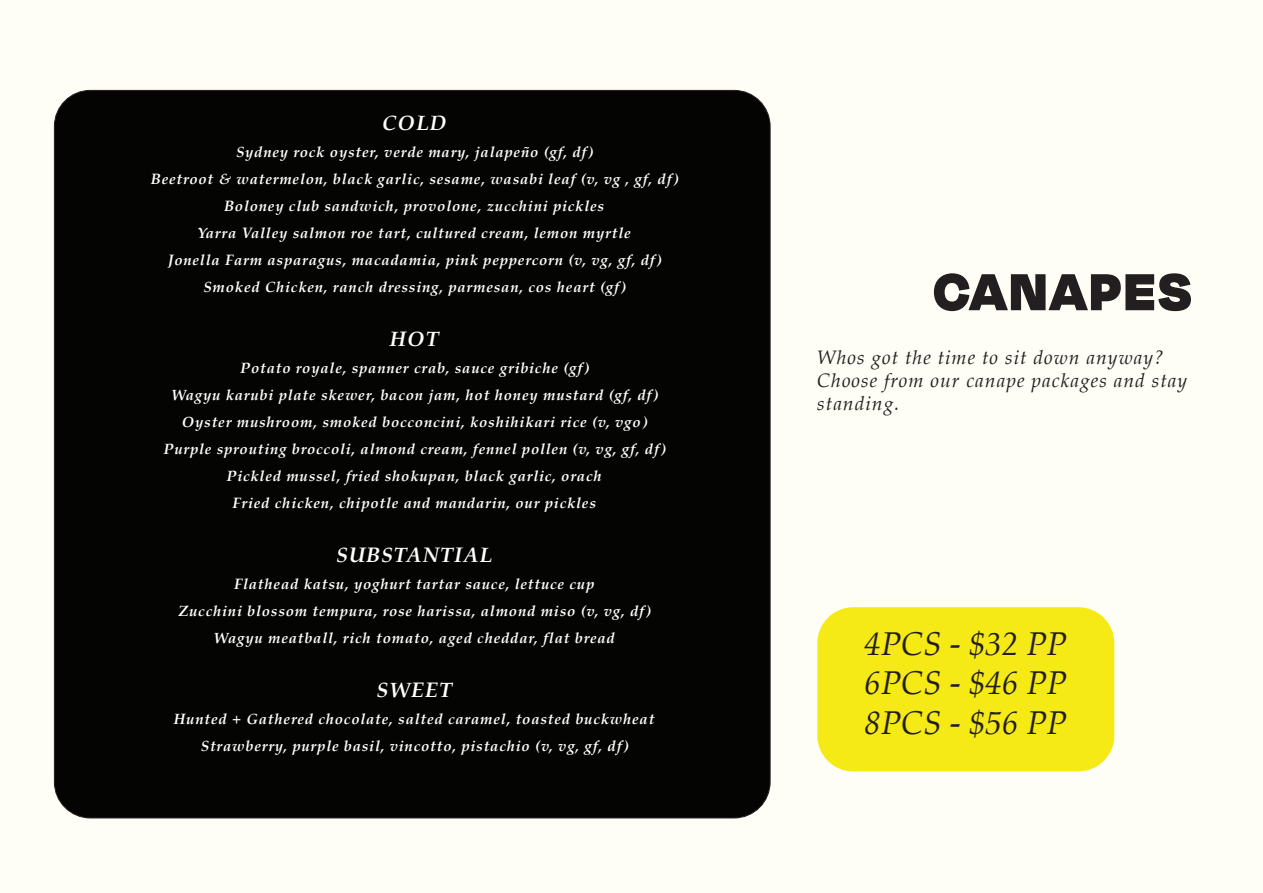
<style>
.page{position:relative;width:1263px;height:893px;background:#fffef6}
.page>*{position:absolute;margin:0;border:0;box-sizing:border-box;transform-origin:0 0}
.t1{font:900 60px "Degular Display";letter-spacing:.05em;color:#231f20}
.t2{font:italic 33px "Palatino";color:#231f20}
.t3{font:italic 700 21px "Palatino";letter-spacing:.05em;color:#fff}
.t4{font:italic 19.5px/23.4px "Palatino";letter-spacing:.05em;color:#231f20}
.t5{font:italic 700 15px "Palatino";letter-spacing:.05em;color:#fff}
</style>
<div class="page">
<div style="left:54px;top:90px;width:716px;height:728px;background:#040503;border-radius:36px"></div>
<div style="left:817px;top:607px;width:297px;height:164px;background:#f5ea16;border-radius:36px"></div>
<p class="t3" style="left:382px;top:105px;width:66px">COLD</p>
<p class="t5" style="left:236px;top:139px;width:358px">Sydney rock oyster, verde mary, jalapeño (gf, df)</p>
<p class="t5" style="left:151px;top:166px;width:528px">Beetroot &amp; watermelon, black garlic, sesame, wasabi leaf (v, vg , gf, df)</p>
<p class="t5" style="left:224px;top:193px;width:381px">Boloney club sandwich, provolone, zucchini pickles</p>
<p class="t5" style="left:198px;top:220px;width:435px">Yarra Valley salmon roe tart, cultured cream, lemon myrtle</p>
<p class="t5" style="left:168px;top:247px;width:494px">Jonella Farm asparagus, macadamia, pink peppercorn (v, vg, gf, df)</p>
<p class="t5" style="left:204px;top:274px;width:423px">Smoked Chicken, ranch dressing, parmesan, cos heart (gf)</p>
<p class="t3" style="left:390px;top:321px;width:50px">HOT</p>
<p class="t5" style="left:240px;top:355px;width:349px">Potato royale, spanner crab, sauce gribiche (gf)</p>
<p class="t5" style="left:171px;top:382px;width:488px">Wagyu karubi plate skewer, bacon jam, hot honey mustard (gf, df)</p>
<p class="t5" style="left:182px;top:409px;width:466px">Oyster mushroom, smoked bocconcini, koshihikari rice (v, vgo)</p>
<p class="t5" style="left:164px;top:436px;width:503px">Purple sprouting broccoli, almond cream, fennel pollen (v, vg, gf, df)</p>
<p class="t5" style="left:227px;top:463px;width:377px">Pickled mussel, fried shokupan, black garlic, orach</p>
<p class="t5" style="left:232px;top:490px;width:365px">Fried chicken, chipotle and mandarin, our pickles</p>
<p class="t3" style="left:336px;top:537px;width:158px">SUBSTANTIAL</p>
<p class="t5" style="left:234px;top:571px;width:362px">Flathead katsu, yoghurt tartar sauce, lettuce cup</p>
<p class="t5" style="left:178px;top:598px;width:473px">Zucchini blossom tempura, rose harissa, almond miso (v, vg, df)</p>
<p class="t5" style="left:213px;top:625px;width:403px">Wagyu meatball, rich tomato, aged cheddar, flat bread</p>
<p class="t3" style="left:376px;top:672px;width:77px">SWEET</p>
<p class="t5" style="left:174px;top:706px;width:482px">Hunted + Gathered chocolate, salted caramel, toasted buckwheat</p>
<p class="t5" style="left:201px;top:733px;width:428px">Strawberry, purple basil, vincotto, pistachio (v, vg, gf, df)</p>
<p class="t1" style="left:933px;top:255px;width:259px">CANAPES</p>
<p class="t4" style="left:817px;top:345px;width:348px">Whos got the time to sit down anyway?</p>
<p class="t4" style="left:817px;top:368px;width:371px">Choose from our canape packages and stay standing.</p>
<p class="t2" style="left:864px;top:616px;width:204px">4PCS - $32 PP</p>
<p class="t2" style="left:864px;top:655px;width:204px">6PCS - $46 PP</p>
<p class="t2" style="left:864px;top:695px;width:204px">8PCS - $56 PP</p>
</div>
